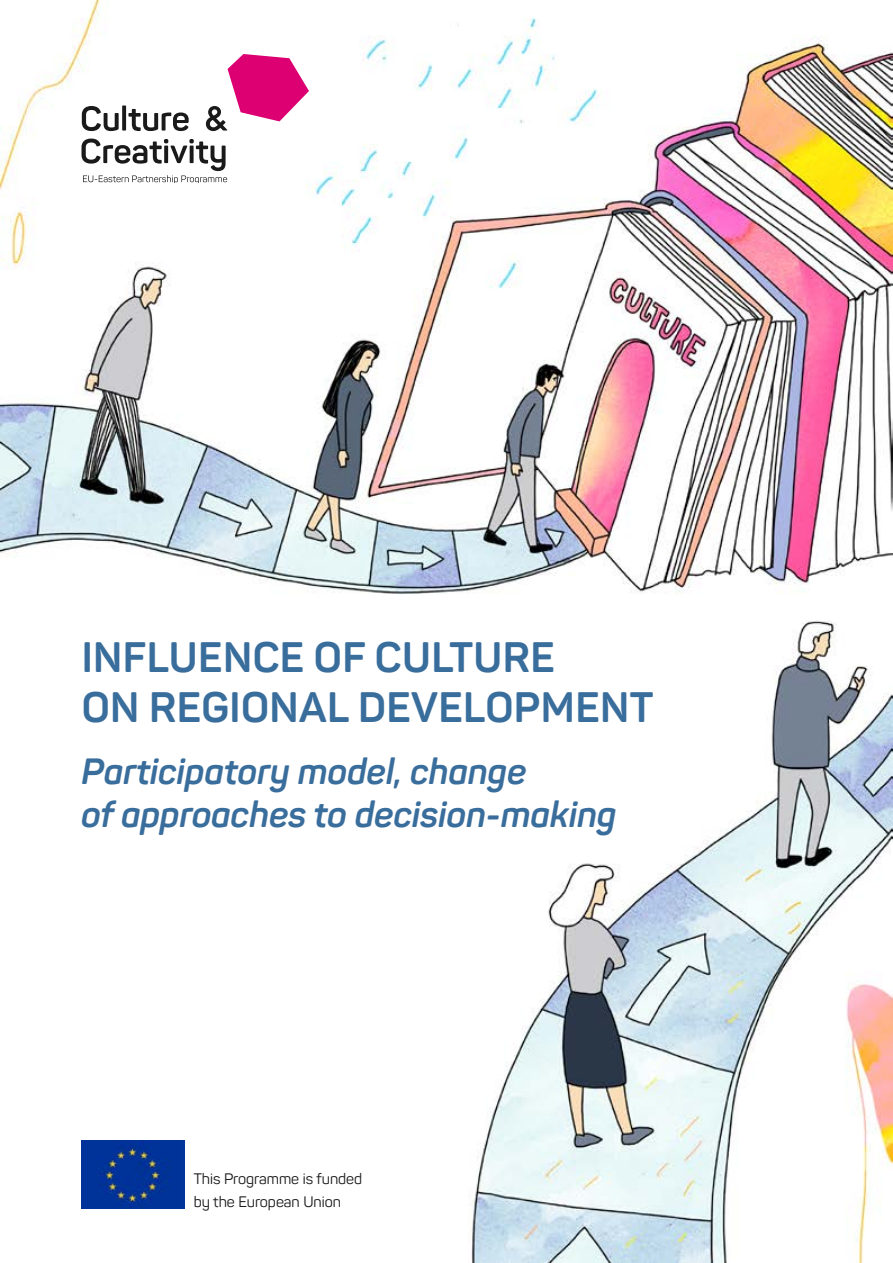
<style>
.page{position:relative;width:893px;height:1263px;background:#fff}
.page>*{position:absolute;margin:0;border:0;box-sizing:border-box;transform-origin:0 0}
.t1{font:700 42px/50.4px "Panton";letter-spacing:.01em;color:#396d9c}
.t2{font:italic 700 36px/43.2px "Panton";color:#396d9c}
.t3{font:15px/22.5px "Panton";color:#19191a}
</style>
<div class="page">
<img style="left:0;top:0;width:892px;height:1263px">
<img style="left:81px;top:1140px;width:103px;height:69px">
<svg style="left:82px;top:106px;width:37px;height:25px"></svg>
<svg style="left:122px;top:105px;width:4px;height:26px"></svg>
<svg style="left:128px;top:109px;width:61px;height:22px"></svg>
<svg style="left:206px;top:54px;width:103px;height:77px"></svg>
<svg style="left:81px;top:139px;width:146px;height:44px"></svg>
<p class="t1" style="left:82px;top:631px;width:573px">INFLUENCE OF CULTURE<br>ON REGIONAL DEVELOPMENT</p>
<p class="t2" style="left:81px;top:750px;width:537px">Participatory model, change<br>of approaches to decision-making</p>
<p class="t3" style="left:194px;top:1167px;width:170px">This Programme is funded by the European Union</p>
</div>
